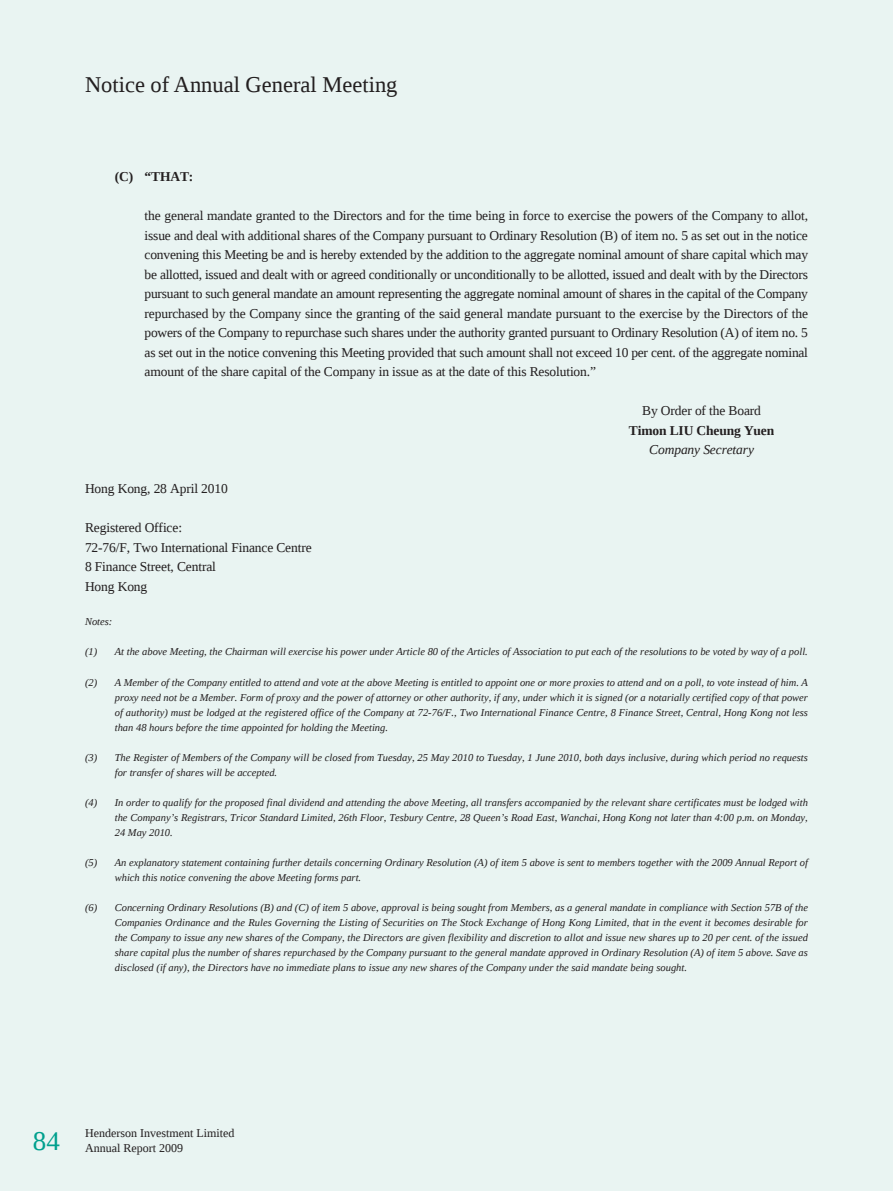
<style>
.page{position:relative;width:893px;height:1191px;background:#fff}
.page>*{position:absolute;margin:0;border:0;box-sizing:border-box;transform-origin:0 0}
.t1{font:27px "Liberation Serif";color:#00a08e}
.t2{font:22.5px "Liberation Serif";color:#231f20}
.t3{font:13.5px/19.5px "Liberation Serif";letter-spacing:-.01em;color:#231f20;text-align:justify}
.t4{font:700 13.5px/19.5px "Liberation Serif";letter-spacing:-.01em;color:#231f20;text-align:center}
.t5{font:12px "Liberation Serif";color:#231f20}
.t6{font:italic 10.5px/15px "Liberation Serif";color:#231f20;text-align:justify}
.s1{font-weight:400}
.s2{font-weight:400;font-style:italic}
</style>
<div class="page">
<div style="left:0;top:0;width:893px;height:1190px;background:#e9f4f2"></div>
<p class="t2" style="left:85px;top:71px;width:314px">Notice of Annual General Meeting</p>
<p class="t4" style="left:115px;top:167px;width:80px">(C) “THAT:</p>
<p class="t3" style="left:145px;top:206px;width:665px">the general mandate granted to the Directors and for the time being in force to exercise the powers of the Company to allot, issue and deal with additional shares of the Company pursuant to Ordinary Resolution (B) of item no. 5 as set out in the notice convening this Meeting be and is hereby extended by the addition to the aggregate nominal amount of share capital which may be allotted, issued and dealt with or agreed conditionally or unconditionally to be allotted, issued and dealt with by the Directors pursuant to such general mandate an amount representing the aggregate nominal amount of shares in the capital of the Company repurchased by the Company since the granting of the said general mandate pursuant to the exercise by the Directors of the powers of the Company to repurchase such shares under the authority granted pursuant to Ordinary Resolution (A) of item no. 5 as set out in the notice convening this Meeting provided that such amount shall not exceed 10 per cent. of the aggregate nominal amount of the share capital of the Company in issue as at the date of this Resolution.”</p>
<p class="t4" style="left:629px;top:401px;width:147px"><span class="s1">By Order of the Board<br></span>Timon LIU Cheung Yuen<br><span class="s2">Company Secretary</span></p>
<p class="t3" style="left:85px;top:479px;width:144px">Hong Kong, 28 April 2010</p>
<p class="t3" style="left:85px;top:518px;width:228px;text-align:left">Registered Office:<br>72-76/F, Two International Finance Centre<br>8 Finance Street, Central<br>Hong Kong</p>
<p class="t6" style="left:85px;top:614px;width:29px">Notes:</p>
<p class="t6" style="left:85px;top:644px;width:724px">(1) At the above Meeting, the Chairman will exercise his power under Article 80 of the Articles of Association to put each of the resolutions to be voted by way of a poll.</p>
<p class="t6" style="left:115px;top:674px;width:695px;text-indent:-30px">(2) A Member of the Company entitled to attend and vote at the above Meeting is entitled to appoint one or more proxies to attend and on a poll, to vote instead of him. A proxy need not be a Member. Form of proxy and the power of attorney or other authority, if any, under which it is signed (or a notarially certified copy of that power of authority) must be lodged at the registered office of the Company at 72-76/F., Two International Finance Centre, 8 Finance Street, Central, Hong Kong not less than 48 hours before the time appointed for holding the Meeting.</p>
<p class="t6" style="left:115px;top:749px;width:695px;text-indent:-30px">(3) The Register of Members of the Company will be closed from Tuesday, 25 May 2010 to Tuesday, 1 June 2010, both days inclusive, during which period no requests for transfer of shares will be accepted.</p>
<p class="t6" style="left:115px;top:794px;width:695px;text-indent:-30px">(4) In order to qualify for the proposed final dividend and attending the above Meeting, all transfers accompanied by the relevant share certificates must be lodged with the Company’s Registrars, Tricor Standard Limited, 26th Floor, Tesbury Centre, 28 Queen’s Road East, Wanchai, Hong Kong not later than 4:00 p.m. on Monday, 24 May 2010.</p>
<p class="t6" style="left:115px;top:854px;width:695px;text-indent:-30px">(5) An explanatory statement containing further details concerning Ordinary Resolution (A) of item 5 above is sent to members together with the 2009 Annual Report of which this notice convening the above Meeting forms part.</p>
<p class="t6" style="left:115px;top:899px;width:695px;text-indent:-30px">(6) Concerning Ordinary Resolutions (B) and (C) of item 5 above, approval is being sought from Members, as a general mandate in compliance with Section 57B of the Companies Ordinance and the Rules Governing the Listing of Securities on The Stock Exchange of Hong Kong Limited, that in the event it becomes desirable for the Company to issue any new shares of the Company, the Directors are given flexibility and discretion to allot and issue new shares up to 20 per cent. of the issued share capital plus the number of shares repurchased by the Company pursuant to the general mandate approved in Ordinary Resolution (A) of item 5 above. Save as disclosed (if any), the Directors have no immediate plans to issue any new shares of the Company under the said mandate being sought.</p>
<p class="t5" style="left:85px;top:1126px;width:151px">Henderson Investment Limited</p>
<p class="t1" style="left:33px;top:1125px;width:28px">84</p>
<p class="t5" style="left:85px;top:1140px;width:99px">Annual Report 2009</p>
</div>
